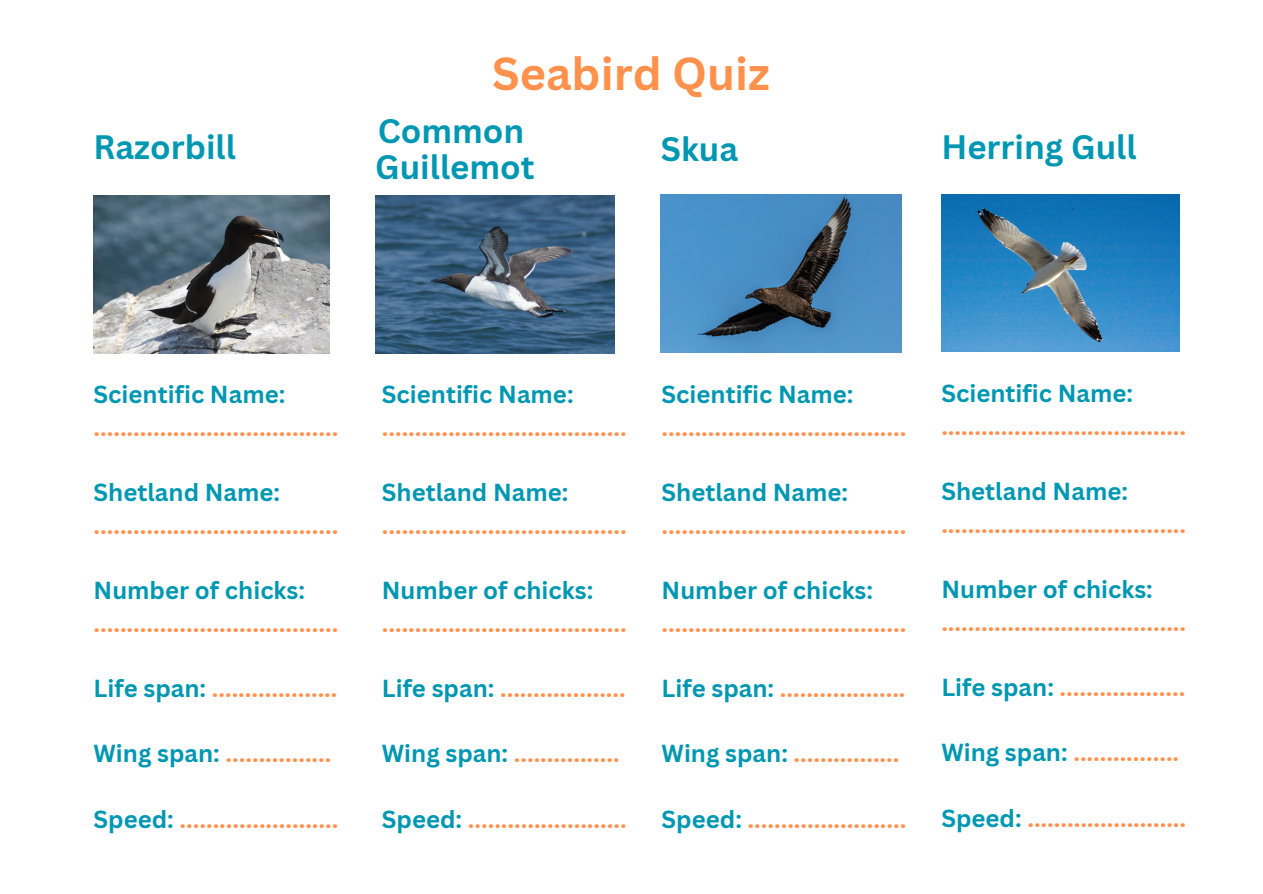
<style>
.page{position:relative;width:1263px;height:894px;background:#fff}
.page>*{position:absolute;margin:0;border:0;box-sizing:border-box;transform-origin:0 0}
.t1{font:700 45px "Canva Sans";color:#ff914d}
.t2{font:700 33px "Canva Sans";color:#0097b2}
.t3{font:700 24px "Canva Sans";color:#ff914d}
.t4{font:700 24px "Canva Sans";color:#0097b2}
.s1{color:#0097b2}
</style>
<div class="page">
<img style="left:94px;top:196px;width:236px;height:157px">
<img style="left:375px;top:196px;width:240px;height:157px">
<img style="left:661px;top:195px;width:240px;height:157px">
<img style="left:941px;top:195px;width:239px;height:156px">
<p class="t2" style="left:94px;top:124px;width:144px">Razorbill</p>
<p class="t1" style="left:492px;top:41px;width:279px">Seabird Quiz</p>
<p class="t2" style="left:378px;top:108px;width:148px">Common</p>
<p class="t2" style="left:375px;top:144px;width:161px">Guillemot</p>
<p class="t2" style="left:661px;top:126px;width:79px">Skua</p>
<p class="t2" style="left:941px;top:124px;width:197px">Herring Gull</p>
<p class="t4" style="left:94px;top:377px;width:193px">Scientific Name:</p>
<p class="t3" style="left:94px;top:410px;width:246px">.....................................</p>
<p class="t4" style="left:382px;top:377px;width:193px">Scientific Name:</p>
<p class="t3" style="left:382px;top:410px;width:246px">.....................................</p>
<p class="t4" style="left:662px;top:377px;width:193px">Scientific Name:</p>
<p class="t3" style="left:662px;top:410px;width:246px">.....................................</p>
<p class="t4" style="left:941px;top:376px;width:193px">Scientific Name:</p>
<p class="t3" style="left:941px;top:409px;width:246px">.....................................</p>
<p class="t4" style="left:94px;top:475px;width:188px">Shetland Name:</p>
<p class="t3" style="left:94px;top:508px;width:246px">.....................................</p>
<p class="t4" style="left:382px;top:475px;width:188px">Shetland Name:</p>
<p class="t3" style="left:382px;top:508px;width:246px">.....................................</p>
<p class="t4" style="left:662px;top:475px;width:188px">Shetland Name:</p>
<p class="t3" style="left:662px;top:508px;width:246px">.....................................</p>
<p class="t4" style="left:941px;top:474px;width:188px">Shetland Name:</p>
<p class="t3" style="left:941px;top:507px;width:246px">.....................................</p>
<p class="t4" style="left:94px;top:573px;width:213px">Number of chicks:</p>
<p class="t3" style="left:94px;top:606px;width:246px">.....................................</p>
<p class="t4" style="left:382px;top:573px;width:213px">Number of chicks:</p>
<p class="t3" style="left:382px;top:606px;width:246px">.....................................</p>
<p class="t4" style="left:662px;top:573px;width:213px">Number of chicks:</p>
<p class="t3" style="left:662px;top:606px;width:246px">.....................................</p>
<p class="t4" style="left:941px;top:572px;width:213px">Number of chicks:</p>
<p class="t3" style="left:941px;top:605px;width:246px">.....................................</p>
<p class="t3" style="left:94px;top:671px;width:245px"><span class="s1">Life span:</span> ...................</p>
<p class="t3" style="left:382px;top:671px;width:245px"><span class="s1">Life span:</span> ...................</p>
<p class="t3" style="left:662px;top:671px;width:245px"><span class="s1">Life span:</span> ...................</p>
<p class="t3" style="left:941px;top:670px;width:245px"><span class="s1">Life span:</span> ...................</p>
<p class="t3" style="left:94px;top:736px;width:239px"><span class="s1">Wing span:</span> ................</p>
<p class="t3" style="left:382px;top:736px;width:239px"><span class="s1">Wing span:</span> ................</p>
<p class="t3" style="left:662px;top:736px;width:239px"><span class="s1">Wing span:</span> ................</p>
<p class="t3" style="left:941px;top:735px;width:239px"><span class="s1">Wing span:</span> ................</p>
<p class="t3" style="left:94px;top:801px;width:246px"><span class="s1">Speed:</span> ........................</p>
<p class="t3" style="left:382px;top:801px;width:246px"><span class="s1">Speed:</span> ........................</p>
<p class="t3" style="left:662px;top:801px;width:246px"><span class="s1">Speed:</span> ........................</p>
<p class="t3" style="left:941px;top:800px;width:246px"><span class="s1">Speed:</span> ........................</p>
</div>
